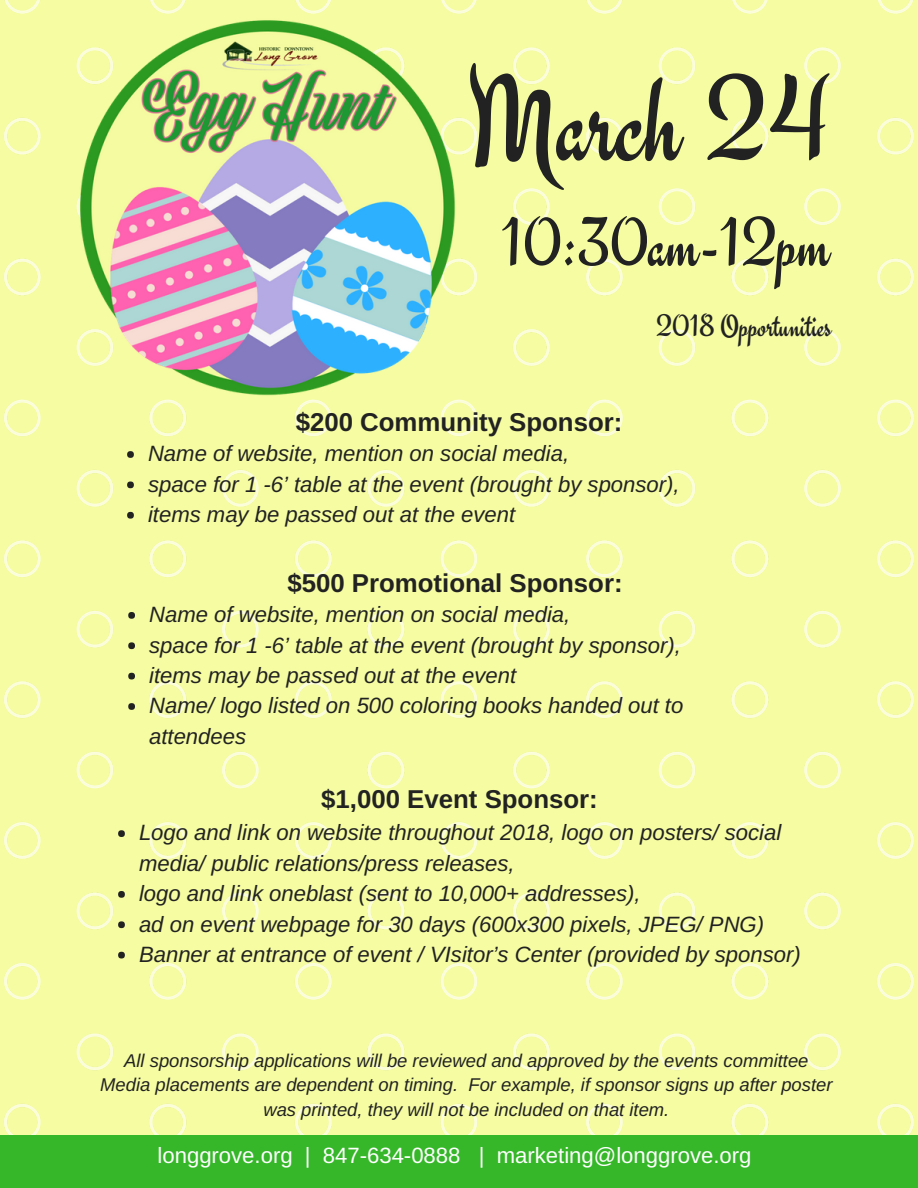
<style>
.page{position:relative;width:918px;height:1188px;background:#fff}
.page>*{position:absolute;margin:0;border:0;box-sizing:border-box;transform-origin:0 0}
.t1{font:123.9px "Engagement";color:#222}
.t2{font:70.8px "Engagement";color:#222}
.t3{font:31.65px "Engagement";color:#222}
.t4{font:700 25.8px "Arimo";color:#222}
.t5{font:italic 22.2px/30.3px "Arimo";color:#222}
.t6{font:22.2px "Arimo";color:#fff}
.t7{font:italic 18.45px/24.8px "Arimo";color:#222;text-align:center}
</style>
<div class="page">
<div style="left:0;top:0;width:918px;height:1135px;background:#f5fca1"></div>
<img style="left:78px;top:15px;width:384px;height:384px">
<div style="left:127px;top:451px;width:7px;height:7px;background:#222;border-radius:50%"></div>
<div style="left:127px;top:482px;width:7px;height:6px;background:#222;border-radius:50%"></div>
<div style="left:127px;top:512px;width:7px;height:7px;background:#222;border-radius:50%"></div>
<div style="left:118px;top:830px;width:7px;height:7px;background:#222;border-radius:50%"></div>
<div style="left:118px;top:891px;width:7px;height:7px;background:#222;border-radius:50%"></div>
<div style="left:118px;top:921px;width:7px;height:7px;background:#222;border-radius:50%"></div>
<div style="left:118px;top:952px;width:7px;height:6px;background:#222;border-radius:50%"></div>
<div style="left:0;top:1135px;width:918px;height:53px;background:#35b729"></div>
<div style="left:128px;top:612px;width:7px;height:7px;background:#222;border-radius:50%"></div>
<div style="left:128px;top:642px;width:7px;height:7px;background:#222;border-radius:50%"></div>
<div style="left:128px;top:673px;width:7px;height:7px;background:#222;border-radius:50%"></div>
<div style="left:128px;top:703px;width:7px;height:7px;background:#222;border-radius:50%"></div>
<h1 class="t1" style="left:468px;top:48px;width:365px">March 24</h1>
<h2 class="t2" style="left:501px;top:202px;width:331px">10:30am-12pm</h2>
<p class="t4" style="left:296px;top:407px;width:328px">$200 Community Sponsor:</p>
<h3 class="t3" style="left:656px;top:308px;width:177px">2018 Opportunities</h3>
<p class="t5" style="left:148px;top:438px;width:533px">Name of website, mention on social media,<br>space for 1 -6’ table at the event (brought by sponsor), items may be passed out at the event</p>
<p class="t4" style="left:287px;top:568px;width:337px">$500 Promotional Sponsor:</p>
<p class="t5" style="left:149px;top:599px;width:536px">Name of website, mention on social media,<br>space for 1 -6’ table at the event (brought by sponsor), items may be passed out at the event<br>Name/ logo listed on 500 coloring books handed out to attendees</p>
<p class="t4" style="left:321px;top:784px;width:278px">$1,000 Event Sponsor:</p>
<p class="t5" style="left:139px;top:818px;width:663px">Logo and link on website throughout 2018, logo on posters/ social media/ public relations/press releases,<br>logo and link oneblast (sent to 10,000+ addresses),<br>ad on event webpage for 30 days (600x300 pixels, JPEG/ PNG)<br>Banner at entrance of event / VIsitor’s Center (provided by sponsor)</p>
<p class="t7" style="left:100px;top:1048px;width:734px">All sponsorship applications will be reviewed and approved by the events committee<br>Media placements are dependent on timing. For example, if sponsor signs up after poster was printed, they will not be included on that item.</p>
<p class="t6" style="left:158px;top:1143px;width:595px">longgrove.org | 847-634-0888 | marketing@longgrove.org</p>
</div>
